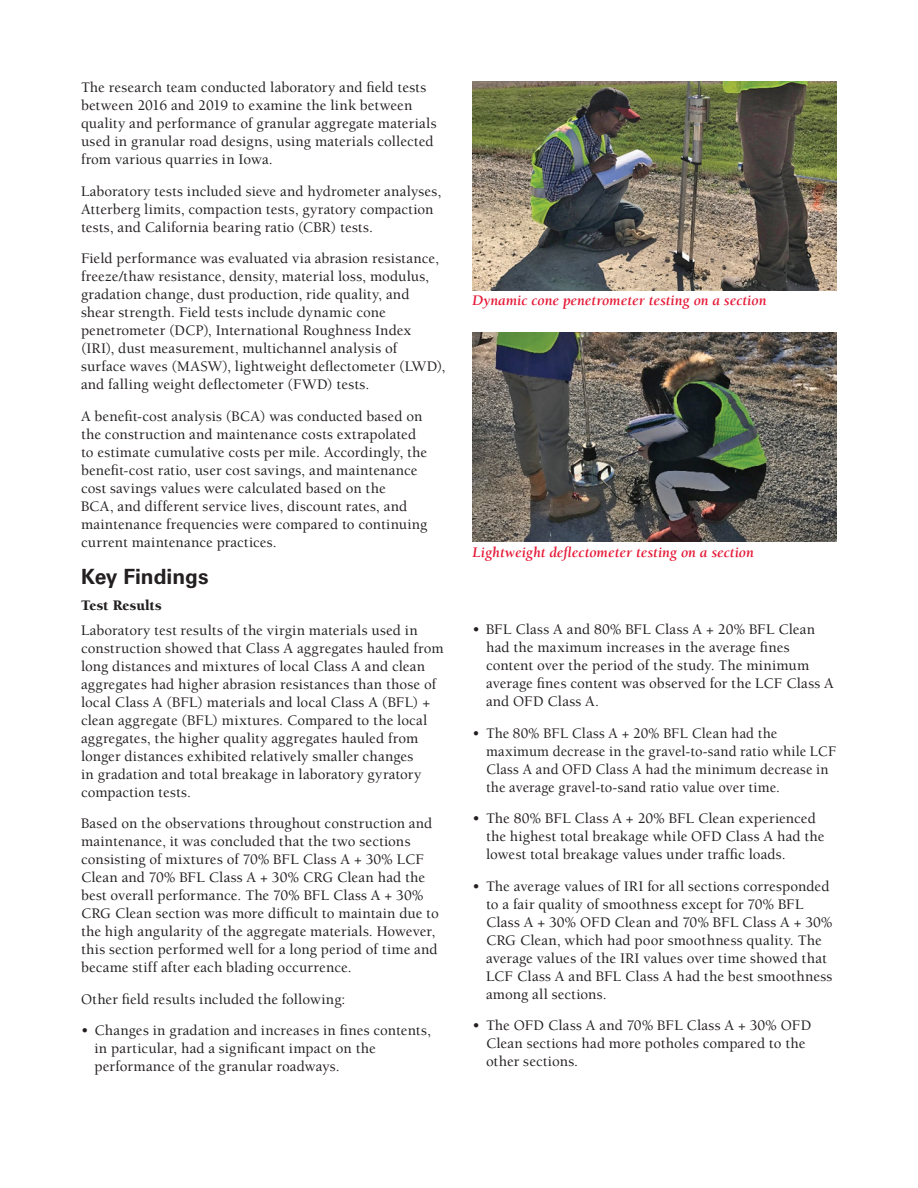
<style>
.page{position:relative;width:918px;height:1188px;background:#fff}
.page>*{position:absolute;margin:0;border:0;box-sizing:border-box;transform-origin:0 0}
.head_1{font:700 21px "Univers";color:#231f20}
.Body_text{font:500 15px/18px "Berkeley";letter-spacing:.01em;color:#231f20}
.t1{font:italic 700 15px "Berkeley";color:#e51836}
.head_2{font:900 15px "Berkeley";letter-spacing:.01em;color:#231f20}
</style>
<div class="page">
<img style="left:472px;top:81px;width:365px;height:209px">
<img style="left:472px;top:333px;width:365px;height:209px">
<p class="Body_text" style="left:81px;top:79px;width:357px">The research team conducted laboratory and field tests between 2016 and 2019 to examine the link between quality and performance of granular aggregate materials used in granular road designs, using materials collected from various quarries in Iowa.</p>
<p class="Body_text" style="left:81px;top:182px;width:362px">Laboratory tests included sieve and hydrometer analyses,<br>Atterberg limits, compaction tests, gyratory compaction tests, and California bearing ratio (CBR) tests.</p>
<p class="Body_text" style="left:81px;top:250px;width:366px">Field performance was evaluated via abrasion resistance, freeze/thaw resistance, density, material loss, modulus, gradation change, dust production, ride quality, and shear strength. Field tests include dynamic cone penetrometer (DCP), International Roughness Index (IRI), dust measurement, multichannel analysis of surface waves (MASW), lightweight deflectometer (LWD), and falling weight deflectometer (FWD) tests.</p>
<p class="Body_text" style="left:81px;top:407px;width:348px">A benefit-cost analysis (BCA) was conducted based on the construction and maintenance costs extrapolated to estimate cumulative costs per mile. Accordingly, the benefit-cost ratio, user cost savings, and maintenance cost savings values were calculated based on the<br>BCA, and different service lives, discount rates, and maintenance frequencies were compared to continuing current maintenance practices.</p>
<h1 class="head_1" style="left:81px;top:564px;width:129px">Key Findings</h1>
<h2 class="head_2" style="left:81px;top:597px;width:82px">Test Results</h2>
<p class="Body_text" style="left:81px;top:621px;width:364px">Laboratory test results of the virgin materials used in construction showed that Class A aggregates hauled from long distances and mixtures of local Class A and clean aggregates had higher abrasion resistances than those of local Class A (BFL) materials and local Class A (BFL) + clean aggregate (BFL) mixtures. Compared to the local aggregates, the higher quality aggregates hauled from longer distances exhibited relatively smaller changes<br>in gradation and total breakage in laboratory gyratory compaction tests.</p>
<p class="Body_text" style="left:81px;top:815px;width:359px">Based on the observations throughout construction and maintenance, it was concluded that the two sections consisting of mixtures of 70% BFL Class A + 30% LCF Clean and 70% BFL Class A + 30% CRG Clean had the best overall performance. The 70% BFL Class A + 30% CRG Clean section was more difficult to maintain due to the high angularity of the aggregate materials. However, this section performed well for a long period of time and became stiff after each blading occurrence.</p>
<p class="Body_text" style="left:81px;top:990px;width:266px">Other field results included the following:</p>
<p class="Body_text" style="left:94px;top:1022px;width:338px;text-indent:-14px">• Changes in gradation and increases in fines contents, in particular, had a significant impact on the performance of the granular roadways.</p>
<p class="t1" style="left:472px;top:292px;width:295px">Dynamic cone penetrometer testing on a section</p>
<p class="t1" style="left:472px;top:544px;width:283px">Lightweight deflectometer testing on a section</p>
<p class="Body_text" style="left:486px;top:621px;width:349px;text-indent:-14px">• BFL Class A and 80% BFL Class A + 20% BFL Clean had the maximum increases in the average fines content over the period of the study. The minimum average fines content was observed for the LCF Class A and OFD Class A.</p>
<p class="Body_text" style="left:486px;top:724px;width:352px;text-indent:-14px">• The 80% BFL Class A + 20% BFL Clean had the maximum decrease in the gravel-to-sand ratio while LCF Class A and OFD Class A had the minimum decrease in the average gravel-to-sand ratio value over time.</p>
<p class="Body_text" style="left:486px;top:810px;width:340px;text-indent:-14px">• The 80% BFL Class A + 20% BFL Clean experienced the highest total breakage while OFD Class A had the lowest total breakage values under traffic loads.</p>
<p class="Body_text" style="left:486px;top:877px;width:348px;text-indent:-14px">• The average values of IRI for all sections corresponded to a fair quality of smoothness except for 70% BFL Class A + 30% OFD Clean and 70% BFL Class A + 30% CRG Clean, which had poor smoothness quality. The average values of the IRI values over time showed that LCF Class A and BFL Class A had the best smoothness among all sections.</p>
<p class="Body_text" style="left:486px;top:1017px;width:327px;text-indent:-14px">• The OFD Class A and 70% BFL Class A + 30% OFD<br>Clean sections had more potholes compared to the other sections.</p>
</div>
